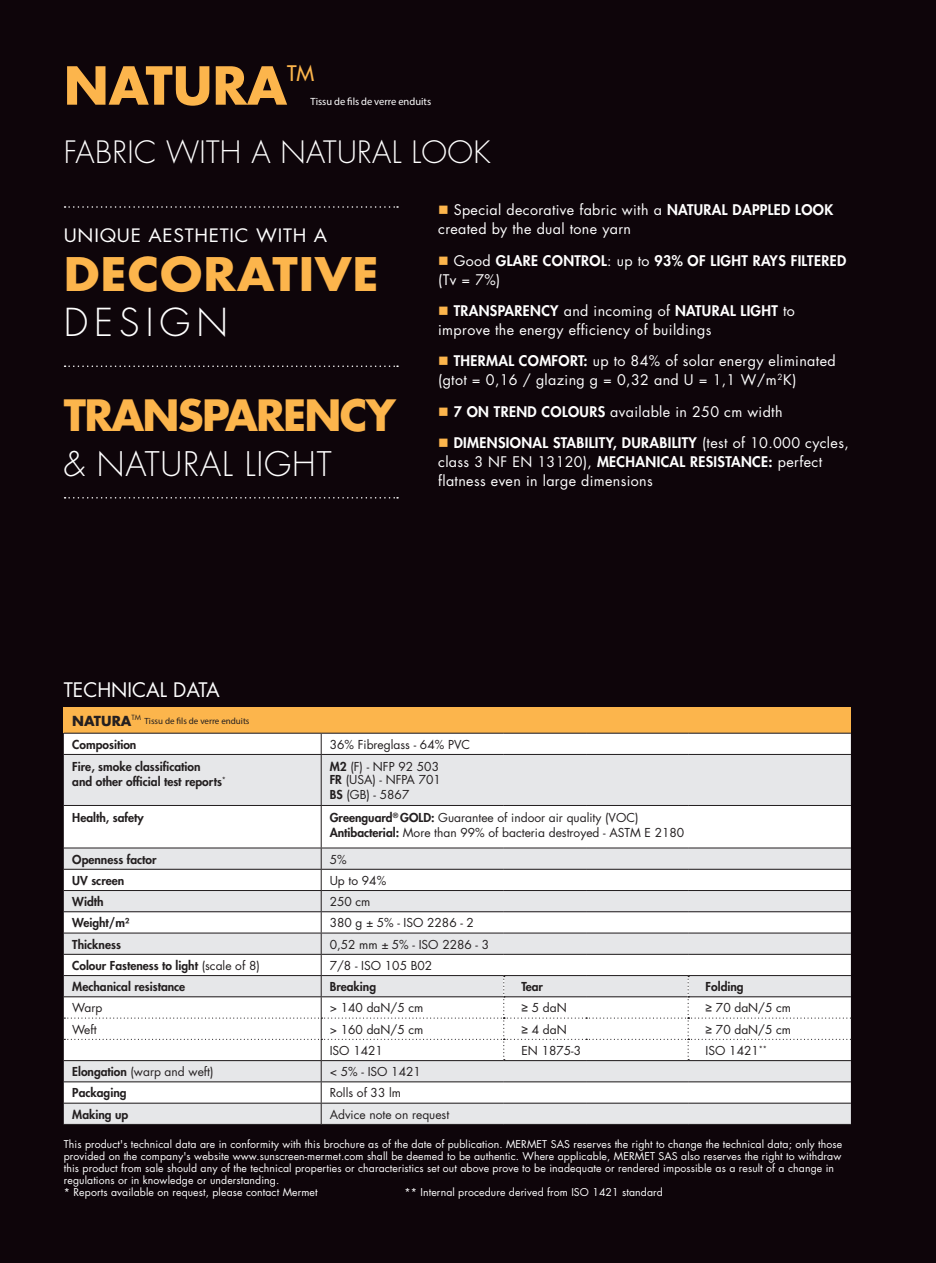
<style>
.page{position:relative;width:936px;height:1263px;background:#fff}
.page>*{position:absolute;margin:0;border:0;box-sizing:border-box;transform-origin:0 0}
.t1{font:700 51px "Futura";color:#fcb54c}
.t2{font:700 45px "Futura";letter-spacing:.02em;color:#fcb54c;scale:1.06 1}
.t3{font:700 42px "Futura";letter-spacing:-.04em;color:#fcb54c}
.t4{font:300 37.5px "Futura";letter-spacing:.16em;color:#fff}
.t5{font:300 33px "Futura";letter-spacing:.025em;color:#fff}
.t6{font:300 30px "Futura";letter-spacing:.01em;color:#fff}
.t7{font:20.85px "Futura";color:#fcb54c}
.t8{font:19.5px "Futura";color:#fff}
.t9{font:18px "Futura";letter-spacing:.04em;color:#fff;scale:1.06 1}
.t10{font:14.25px/18.8px "Futura";letter-spacing:.025em;color:#fff}
.t11{font:800 14.25px/18.8px "Futura";letter-spacing:.025em;color:#fff}
.t12{font:12px "Futura";color:#231f20}
.t13{font:800 12px "Futura";color:#231f20}
.t14{font:10.5px/12px "Futura";letter-spacing:.01em;color:#fff}
.t15{font:10.5px "Myriad Pro";color:#fff}
.t16{font:9px "Myriad Pro";color:#231f20}
.s1{color:#fcb54c}
.s2{font-weight:800}
.s3{font-weight:400}
.s4{font-family:"Futura";font-weight:700;font-size:13.5px}
.s5{font-family:"Arial"}
</style>
<div class="page">
<div style="left:0;top:0;width:935px;height:1263px;background:#0e050a"></div>
<div style="left:64px;top:708px;width:786px;height:25px;background:#fcb54c"></div>
<div style="left:64px;top:734px;width:786px;height:20px;background:#fff"></div>
<svg style="left:64px;top:755px;width:786px;height:93px;background:#f0f0f1"></svg>
<hr style="left:321px;top:806px;width:1px;height:42px;background:#231f20">
<hr style="left:64px;top:1124px;width:257px;height:1px;background:#231f20">
<hr style="left:321px;top:1124px;width:182px;height:1px;background:#231f20">
<hr style="left:503px;top:1124px;width:83px;height:1px;background:#231f20">
<hr style="left:586px;top:1124px;width:102px;height:1px;background:#231f20">
<hr style="left:688px;top:1124px;width:162px;height:1px;background:#231f20">
<hr style="left:321px;top:755px;width:1px;height:50px;background:#231f20">
<hr style="left:64px;top:805px;width:257px;height:1px;background:#231f20">
<hr style="left:321px;top:805px;width:182px;height:1px;background:#231f20">
<hr style="left:503px;top:805px;width:83px;height:1px;background:#231f20">
<hr style="left:64px;top:733px;width:257px;height:1px;background:#231f20">
<hr style="left:321px;top:733px;width:182px;height:1px;background:#231f20">
<hr style="left:503px;top:733px;width:83px;height:1px;background:#231f20">
<hr style="left:586px;top:733px;width:102px;height:1px;background:#231f20">
<hr style="left:688px;top:733px;width:162px;height:1px;background:#231f20">
<svg style="left:321px;top:733px;width:1px;height:21px"></svg>
<hr style="left:64px;top:754px;width:257px;height:1px;background:#231f20">
<hr style="left:321px;top:754px;width:182px;height:1px;background:#231f20">
<hr style="left:503px;top:754px;width:83px;height:1px;background:#231f20">
<svg style="left:64px;top:848px;width:787px;height:276px;background:#eaeaeb"></svg>
<hr style="left:586px;top:754px;width:102px;height:1px;background:#231f20">
<hr style="left:688px;top:754px;width:162px;height:1px;background:#231f20">
<hr style="left:586px;top:805px;width:102px;height:1px;background:#231f20">
<hr style="left:688px;top:805px;width:162px;height:1px;background:#231f20">
<svg style="left:65px;top:206px;width:333px;height:2px"></svg>
<svg style="left:65px;top:365px;width:333px;height:2px"></svg>
<svg style="left:65px;top:497px;width:333px;height:1px"></svg>
<p class="t1" style="left:64px;top:50px;width:225px">NATURA</p>
<p class="t7" style="left:287px;top:60px;width:29px">TM</p>
<p class="t6" style="left:64px;top:133px;width:428px">FABRIC WITH A NATURAL LOOK</p>
<p class="t15" style="left:310px;top:95px;width:122px">Tissu de fils de verre enduits</p>
<p class="t9" style="left:64px;top:223px;width:250px">UNIQUE AESTHETIC WITH A</p>
<p class="t2" style="left:64px;top:243px;width:298px">DECORATIVE</p>
<p class="t4" style="left:64px;top:299px;width:166px">DESIGN</p>
<p class="t3" style="left:64px;top:386px;width:333px">TRANSPARENCY</p>
<p class="t5" style="left:64px;top:443px;width:269px">&amp; NATURAL LIGHT</p>
<p class="t10" style="left:438px;top:201px;width:396px"><span class="s1">■</span> Special decorative fabric with a <span class="s2">NATURAL DAPPLED LOOK </span>created by the dual tone yarn</p>
<p class="t11" style="left:438px;top:251px;width:409px"><span class="s1">■</span> <span class="s3">Good</span> GLARE CONTROL<span class="s3">: up to</span> 93% OF LIGHT RAYS FILTERED <span class="s3">(Tv = 7%)</span></p>
<p class="t10" style="left:438px;top:301px;width:358px"><span class="s1">■</span> <span class="s2">TRANSPARENCY</span> and incoming of <span class="s2">NATURAL LIGHT</span> to improve the energy efficiency of buildings</p>
<p class="t10" style="left:438px;top:351px;width:399px"><span class="s1">■</span> <span class="s2">THERMAL COMFORT:</span> up to 84% of solar energy eliminated (gtot = 0,16 / glazing g = 0,32 and U = 1,1 W/m<sup>2</sup>K)</p>
<p class="t10" style="left:438px;top:402px;width:346px"><span class="s1">■</span> <span class="s2">7 ON TREND COLOURS</span> available in 250 cm width</p>
<p class="t10" style="left:438px;top:433px;width:412px"><span class="s1">■</span> <span class="s2">DIMENSIONAL STABILITY, DURABILITY</span> (test of 10.000 cycles, class 3 NF EN 13120), <span class="s2">MECHANICAL RESISTANCE:</span> perfect flatness even in large dimensions</p>
<p class="t8" style="left:64px;top:677px;width:157px">TECHNICAL DATA</p>
<p class="t16" style="left:72px;top:715px;width:179px"><span class="s4">NATURA</span><sup>TM</sup> Tissu de fils de verre enduits</p>
<p class="t13" style="left:72px;top:736px;width:66px">Composition</p>
<p class="t12" style="left:330px;top:736px;width:142px">36% Fibreglass - 64% PVC</p>
<p class="t13" style="left:72px;top:758px;width:130px">Fire, smoke classification</p>
<p class="t13" style="left:72px;top:773px;width:155px">and other official test reports<sup>*</sup></p>
<p class="t12" style="left:330px;top:758px;width:111px"><span class="s2">M2</span> (F) - NFP 92 503</p>
<p class="t12" style="left:330px;top:771px;width:113px"><span class="s2">FR</span> (USA) - NFPA 701</p>
<p class="t12" style="left:330px;top:786px;width:81px"><span class="s2">BS</span> (GB) - 5867</p>
<p class="t13" style="left:72px;top:809px;width:73px">Health, safety</p>
<p class="t12" style="left:330px;top:809px;width:310px"><span class="s2">Greenguard</span><sup>®</sup> <span class="s2">GOLD:</span> Guarantee of indoor air quality (VOC)</p>
<p class="t12" style="left:330px;top:824px;width:356px"><span class="s2">Antibacterial:</span> More than 99% of bacteria destroyed - ASTM E 2180</p>
<p class="t13" style="left:72px;top:851px;width:86px">Openness factor</p>
<p class="t12" style="left:330px;top:851px;width:18px">5%</p>
<p class="t13" style="left:72px;top:872px;width:53px">UV screen</p>
<p class="t12" style="left:330px;top:872px;width:58px">Up to 94%</p>
<p class="t13" style="left:72px;top:894px;width:33px">Width</p>
<p class="t12" style="left:330px;top:893px;width:42px">250 cm</p>
<p class="t13" style="left:72px;top:915px;width:58px">Weight/m²</p>
<p class="t12" style="left:330px;top:915px;width:146px">380 g ± 5% - ISO 2286 - 2</p>
<p class="t13" style="left:72px;top:936px;width:50px">Thickness</p>
<p class="t12" style="left:330px;top:936px;width:161px">0,52 mm ± 5% - ISO 2286 - 3</p>
<p class="t13" style="left:72px;top:957px;width:189px">Colour Fasteness to light <span class="s3">(scale of 8)</span></p>
<p class="t12" style="left:330px;top:957px;width:104px">7/8 - ISO 105 B02</p>
<p class="t13" style="left:72px;top:979px;width:114px">Mechanical resistance</p>
<p class="t13" style="left:330px;top:979px;width:48px">Breaking</p>
<p class="t13" style="left:521px;top:979px;width:23px">Tear</p>
<p class="t13" style="left:705px;top:979px;width:40px">Folding</p>
<p class="t12" style="left:72px;top:1000px;width:32px">Warp</p>
<p class="t12" style="left:330px;top:1000px;width:95px">&gt; 140 daN/5 cm</p>
<p class="t12" style="left:521px;top:1000px;width:47px"><span class="s5">≥</span> 5 daN</p>
<p class="t12" style="left:705px;top:1000px;width:87px"><span class="s5">≥</span> 70 daN/5 cm</p>
<p class="t12" style="left:72px;top:1021px;width:26px">Weft</p>
<p class="t12" style="left:330px;top:1021px;width:95px">&gt; 160 daN/5 cm</p>
<p class="t12" style="left:521px;top:1021px;width:47px"><span class="s5">≥</span> 4 daN</p>
<p class="t12" style="left:705px;top:1021px;width:87px"><span class="s5">≥</span> 70 daN/5 cm</p>
<p class="t12" style="left:330px;top:1042px;width:55px">ISO 1421</p>
<p class="t12" style="left:521px;top:1042px;width:61px">EN 1875-3</p>
<p class="t12" style="left:705px;top:1042px;width:63px">ISO 1421<sup>**</sup></p>
<p class="t12" style="left:72px;top:1063px;width:143px"><span class="s2">Elongation</span> (warp and weft)</p>
<p class="t12" style="left:330px;top:1063px;width:93px">&lt; 5% - ISO 1421</p>
<p class="t13" style="left:72px;top:1085px;width:56px">Packaging</p>
<p class="t12" style="left:330px;top:1085px;width:73px">Rolls of 33 lm</p>
<p class="t13" style="left:72px;top:1106px;width:58px">Making up</p>
<p class="t12" style="left:330px;top:1106px;width:121px">Advice note on request</p>
<p class="t14" style="left:64px;top:1138px;width:779px">This product's technical data are in conformity with this brochure as of the date of publication. MERMET SAS reserves the right to change the technical data; only those provided on the company's website www.sunscreen-mermet.com shall be deemed to be authentic. Where applicable, MERMET SAS also reserves the right to withdraw this product from sale should any of the technical properties or characteristics set out above prove to be inadequate or rendered impossible as a result of a change in regulations or in knowledge or understanding.</p>
<p class="t14" style="left:64px;top:1186px;width:255px">* Reports available on request, please contact Mermet</p>
<p class="t14" style="left:404px;top:1186px;width:260px">** Internal procedure derived from ISO 1421 standard</p>
</div>
